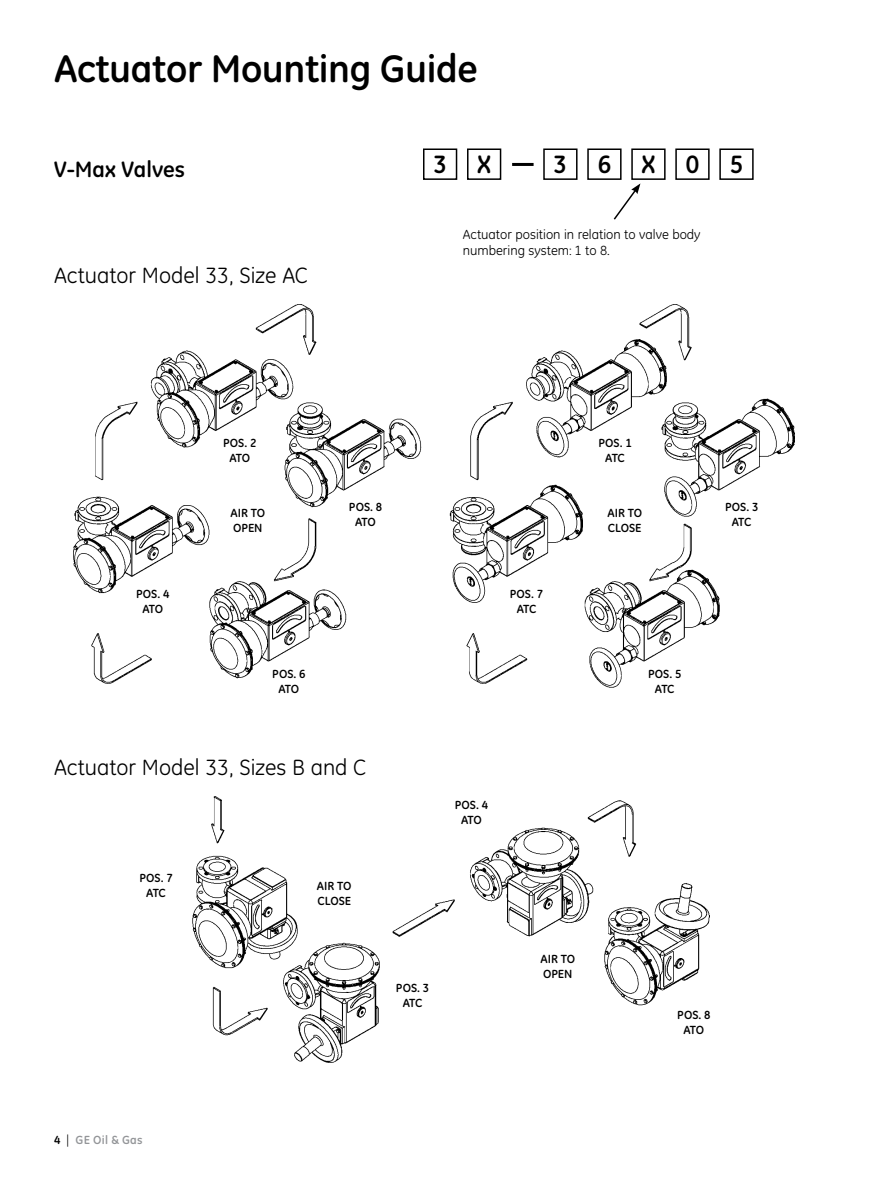
<style>
.page{position:relative;width:891px;height:1188px;background:#fff}
.page>*{position:absolute;margin:0;border:0;box-sizing:border-box;transform-origin:0 0}
.t1{font:700 39px "GE Inspira";letter-spacing:-.01em;color:#000}
.t2{font:700 25.5px "GE Inspira";letter-spacing:1.195em;color:#000}
.t3{font:22.5px "GE Inspira";color:#000}
.t4{font:700 22.5px "GE Inspira";color:#000}
.t5{font:13.5px/16.2px "GE Inspira";color:#000}
.t6{font:700 12px/15px "GE Inspira";color:#000;text-align:center}
.t7{font:700 12px "GE Inspira";letter-spacing:.02em;color:#939598}
.s1{color:#000}
.s2{font-weight:400;color:#000}
</style>
<div class="page">
<img style="left:73px;top:304px;width:722px;height:384px">
<img style="left:192px;top:796px;width:518px;height:266px">
<div style="left:423px;top:148px;width:34px;height:32px;border:2px solid #000"></div>
<div style="left:467px;top:148px;width:34px;height:32px;border:2px solid #000"></div>
<div style="left:543px;top:148px;width:35px;height:32px;border:2px solid #000"></div>
<div style="left:587px;top:148px;width:35px;height:32px;border:2px solid #000"></div>
<div style="left:631px;top:148px;width:35px;height:32px;border:2px solid #000"></div>
<div style="left:675px;top:148px;width:35px;height:32px;border:2px solid #000"></div>
<div style="left:719px;top:148px;width:35px;height:32px;border:2px solid #000"></div>
<svg style="left:613px;top:183px;width:27px;height:37px"></svg>
<hr style="left:512px;top:163px;width:22px;height:3px;background:#000">
<div style="left:207px;top:437px;width:66px;height:35px;background:#fff"></div>
<div style="left:215px;top:507px;width:66px;height:35px;background:#fff"></div>
<div style="left:333px;top:502px;width:66px;height:34px;background:#fff"></div>
<div style="left:120px;top:588px;width:66px;height:35px;background:#fff"></div>
<div style="left:582px;top:437px;width:66px;height:35px;background:#fff"></div>
<div style="left:709px;top:502px;width:66px;height:34px;background:#fff"></div>
<div style="left:592px;top:507px;width:66px;height:35px;background:#fff"></div>
<div style="left:494px;top:588px;width:65px;height:35px;background:#fff"></div>
<div style="left:632px;top:669px;width:66px;height:34px;background:#fff"></div>
<div style="left:256px;top:669px;width:66px;height:34px;background:#fff"></div>
<div style="left:301px;top:881px;width:66px;height:34px;background:#fff"></div>
<div style="left:380px;top:982px;width:66px;height:35px;background:#fff"></div>
<div style="left:438px;top:800px;width:66px;height:34px;background:#fff"></div>
<div style="left:525px;top:953px;width:66px;height:35px;background:#fff"></div>
<div style="left:661px;top:1009px;width:66px;height:35px;background:#fff"></div>
<h1 class="t1" style="left:54px;top:43px;width:425px">Actuator Mounting Guide</h1>
<h3 class="t4" style="left:54px;top:155px;width:133px">V-Max Valves</h3>
<h3 class="t3" style="left:54px;top:263px;width:255px">Actuator Model 33, Size AC</h3>
<h2 class="t2" style="left:433px;top:148px;width:59px">3 X</h2>
<h2 class="t2" style="left:554px;top:148px;width:191px">36X05</h2>
<p class="t5" style="left:463px;top:226px;width:239px">Actuator position in relation to valve body numbering system: 1 to 8.</p>
<p class="t6" style="left:223px;top:435px;width:35px">POS. 2<br>ATO</p>
<p class="t6" style="left:136px;top:586px;width:35px">POS. 4<br>ATO</p>
<p class="t6" style="left:231px;top:505px;width:36px;text-align:left">AIR TO<br>OPEN</p>
<p class="t6" style="left:349px;top:499px;width:35px">POS. 8<br>ATO</p>
<p class="t6" style="left:272px;top:666px;width:35px">POS. 6<br>ATO</p>
<h3 class="t3" style="left:54px;top:755px;width:314px">Actuator Model 33, Sizes B and C</h3>
<p class="t6" style="left:139px;top:870px;width:35px">POS. 7<br>ATC</p>
<p class="t6" style="left:317px;top:878px;width:36px;text-align:left">AIR TO<br>CLOSE</p>
<p class="t6" style="left:396px;top:980px;width:35px">POS. 3<br>ATC</p>
<p class="t6" style="left:510px;top:586px;width:35px">POS. 7<br>ATC</p>
<p class="t6" style="left:528px;top:601px;width:10px">O</p>
<p class="t6" style="left:455px;top:797px;width:35px">POS. 4<br>ATO</p>
<p class="t6" style="left:598px;top:435px;width:35px">POS. 1<br>ATC</p>
<p class="t6" style="left:607px;top:505px;width:36px;text-align:left">AIR TO<br>CLOSE</p>
<p class="t6" style="left:725px;top:499px;width:35px">POS. 3<br>ATC</p>
<p class="t6" style="left:648px;top:666px;width:35px">POS. 5<br>ATC</p>
<p class="t6" style="left:541px;top:951px;width:36px;text-align:left">AIR TO<br>OPEN</p>
<p class="t6" style="left:677px;top:1007px;width:35px">POS. 8<br>ATO</p>
<p class="t7" style="left:54px;top:1132px;width:90px"><span class="s1">4</span> <span class="s2">|</span> GE Oil &amp; Gas</p>
</div>
